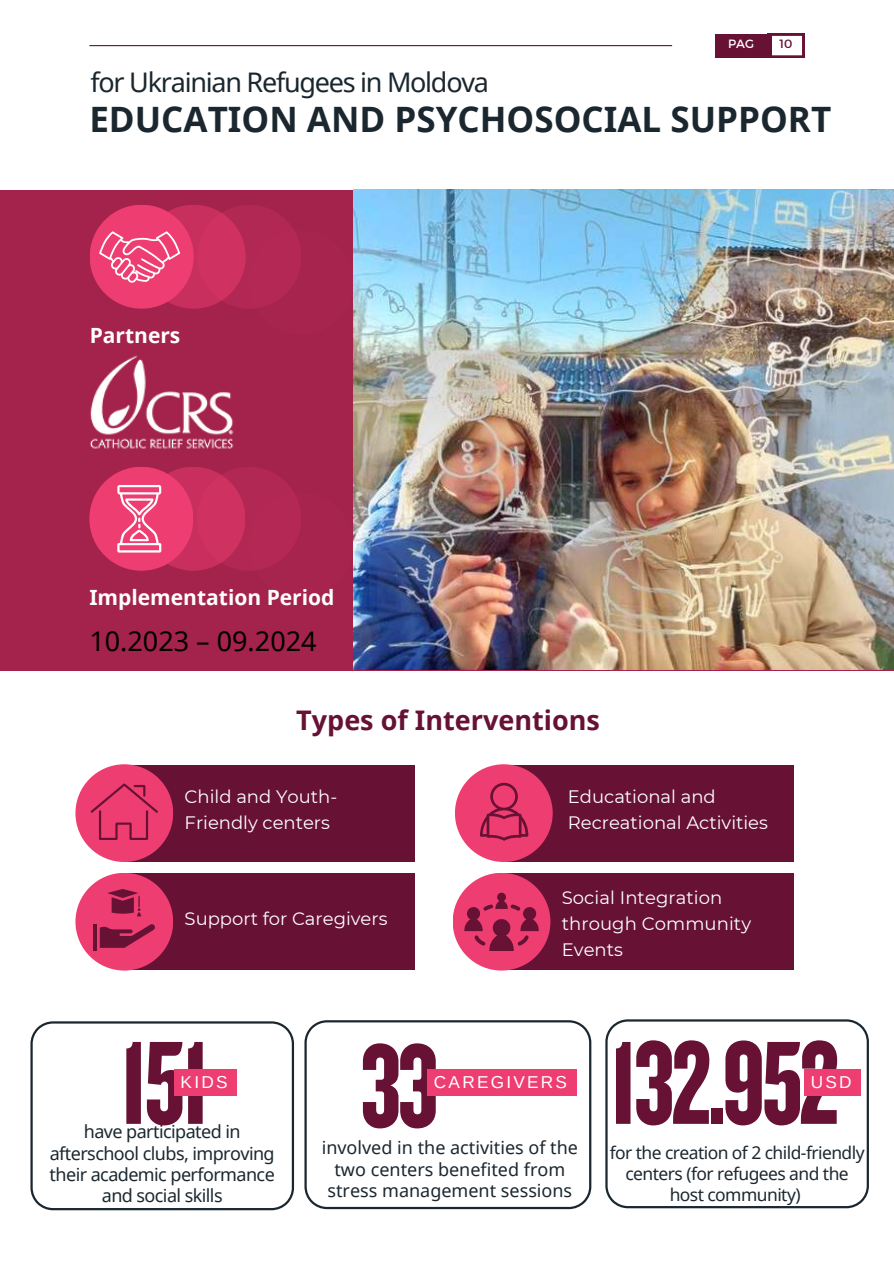
<style>
.page{position:relative;width:894px;height:1264px;background:#fff}
.page>*{position:absolute;margin:0;border:0;box-sizing:border-box;transform-origin:0 0}
.t1{font:122.85px "Knockout 68";letter-spacing:-.03em;color:#671134}
.t2{font:700 34.95px "Noto Sans";color:#1b272f}
.t3{font:27px "Noto Sans";letter-spacing:-.045em;color:#1b272f}
.t4{font:700 27px "Noto Sans";color:#671134}
.t5{font:27px "Noto Sans";color:#000}
.t6{font:700 21px "Noto Sans";color:#fff}
.t7{font:18px/25.8px "Montserrat";color:#fff}
.t8{font:18px/21.3px "Noto Sans";letter-spacing:-.03em;color:#1b272f;text-align:center}
.t9{font:18px/21.3px "Noto Sans";color:#1b272f;text-align:center}
.t10{font:17.4px/20.7px "Noto Sans";letter-spacing:-.03em;color:#1b272f;text-align:center}
.t11{font:17.25px "Arimo";letter-spacing:.13em;color:#fff}
.t12{font:12px "Montserrat";color:#fff}
.t13{font:12px "Montserrat";color:#671134}
</style>
<div class="page">
<div style="left:715px;top:34px;width:56px;height:24px;background:#671134"></div>
<svg style="left:771px;top:34px;width:33px;height:23px"></svg>
<hr style="left:89px;top:45px;width:583px;height:1px;background:#671134">
<div style="left:0;top:190px;width:893px;height:481px;background:#a4234d"></div>
<img style="left:353px;top:189px;width:540px;height:481px">
<div style="left:90px;top:205px;width:104px;height:104px;background:#ee3d71;border-radius:50%"></div>
<svg style="left:142px;top:205px;width:103px;height:104px;fill:#c82f5e"></svg>
<svg style="left:197px;top:205px;width:104px;height:104px;fill:#cf3161"></svg>
<div style="left:249px;top:231px;width:104px;height:103px;background:linear-gradient(to right,#b42855,#a4234c);border-radius:50%"></div>
<div style="left:89px;top:467px;width:104px;height:103px;background:#ee3d71;border-radius:50%"></div>
<svg style="left:141px;top:467px;width:104px;height:103px"></svg>
<svg style="left:197px;top:467px;width:104px;height:103px;fill:#cf3161"></svg>
<div style="left:249px;top:492px;width:104px;height:104px;background:linear-gradient(to right,#b42855,#a4234c);border-radius:50%"></div>
<svg style="left:99px;top:231px;width:81px;height:52px"></svg>
<svg style="left:117px;top:485px;width:44px;height:67px"></svg>
<img style="left:90px;top:355px;width:162px;height:114px">
<svg style="left:605px;top:1019px;width:263px;height:189px"></svg>
<div style="left:803px;top:1069px;width:57px;height:26px;background:#ee3d71"></div>
<svg style="left:304px;top:1020px;width:287px;height:189px"></svg>
<div style="left:427px;top:1069px;width:149px;height:26px;background:#ee3d71"></div>
<svg style="left:30px;top:1021px;width:264px;height:189px"></svg>
<div style="left:174px;top:1069px;width:62px;height:26px;background:#ee3d71"></div>
<div style="left:501px;top:873px;width:292px;height:96px;background:#671134"></div>
<div style="left:503px;top:765px;width:290px;height:96px;background:#671134"></div>
<div style="left:124px;top:873px;width:290px;height:96px;background:#671134"></div>
<div style="left:124px;top:765px;width:290px;height:96px;background:#671134"></div>
<div style="left:452px;top:872px;width:98px;height:98px;background:#ee3d71;border-radius:50%"></div>
<div style="left:455px;top:764px;width:97px;height:98px;background:#ee3d71;border-radius:50%"></div>
<div style="left:75px;top:872px;width:98px;height:98px;background:#ee3d71;border-radius:50%"></div>
<div style="left:75px;top:764px;width:98px;height:98px;background:#ee3d71;border-radius:50%"></div>
<svg style="left:91px;top:783px;width:67px;height:56px"></svg>
<svg style="left:480px;top:782px;width:48px;height:58px"></svg>
<svg style="left:100px;top:924px;width:55px;height:23px"></svg>
<hr style="left:93px;top:924px;width:4px;height:26px;background:#671134">
<svg style="left:107px;top:889px;width:34px;height:27px"></svg>
<svg style="left:464px;top:892px;width:75px;height:58px"></svg>
<h3 class="t3" style="left:90px;top:63px;width:400px">for Ukrainian Refugees in Moldova</h3>
<p class="t12" style="left:728px;top:36px;width:27px">PAG</p>
<p class="t13" style="left:779px;top:36px;width:14px">10</p>
<h2 class="t2" style="left:89px;top:95px;width:743px">EDUCATION AND PSYCHOSOCIAL SUPPORT</h2>
<p class="t6" style="left:90px;top:321px;width:92px">Partners</p>
<p class="t6" style="left:89px;top:583px;width:247px">Implementation Period</p>
<h3 class="t5" style="left:89px;top:622px;width:229px">10.2023 – 09.2024</h3>
<h3 class="t4" style="left:296px;top:701px;width:305px">Types of Interventions</h3>
<p class="t7" style="left:184px;top:783px;width:154px">Child and Youth-<br>Friendly centers</p>
<p class="t7" style="left:184px;top:905px;width:204px">Support for Caregivers</p>
<p class="t7" style="left:567px;top:783px;width:201px">Educational and<br>Recreational Activities</p>
<p class="t7" style="left:561px;top:883px;width:191px">Social Integration through Community<br>Events</p>
<h1 class="t1" style="left:119px;top:1008px;width:91px">151</h1>
<p class="t11" style="left:180px;top:1071px;width:48px">KIDS</p>
<p class="t8" style="left:50px;top:1120px;width:227px">have participated in afterschool clubs, improving their academic performance and social skills</p>
<h1 class="t1" style="left:360px;top:1011px;width:80px">33</h1>
<p class="t11" style="left:434px;top:1071px;width:135px">CAREGIVERS</p>
<p class="t9" style="left:321px;top:1136px;width:258px">involved in the activities of the two centers benefited from stress management sessions</p>
<h1 class="t1" style="left:609px;top:1008px;width:232px">132.952</h1>
<p class="t11" style="left:810px;top:1071px;width:42px">USD</p>
<p class="t10" style="left:609px;top:1142px;width:256px">for the creation of 2 child-friendly centers (for refugees and the host community)</p>
</div>
